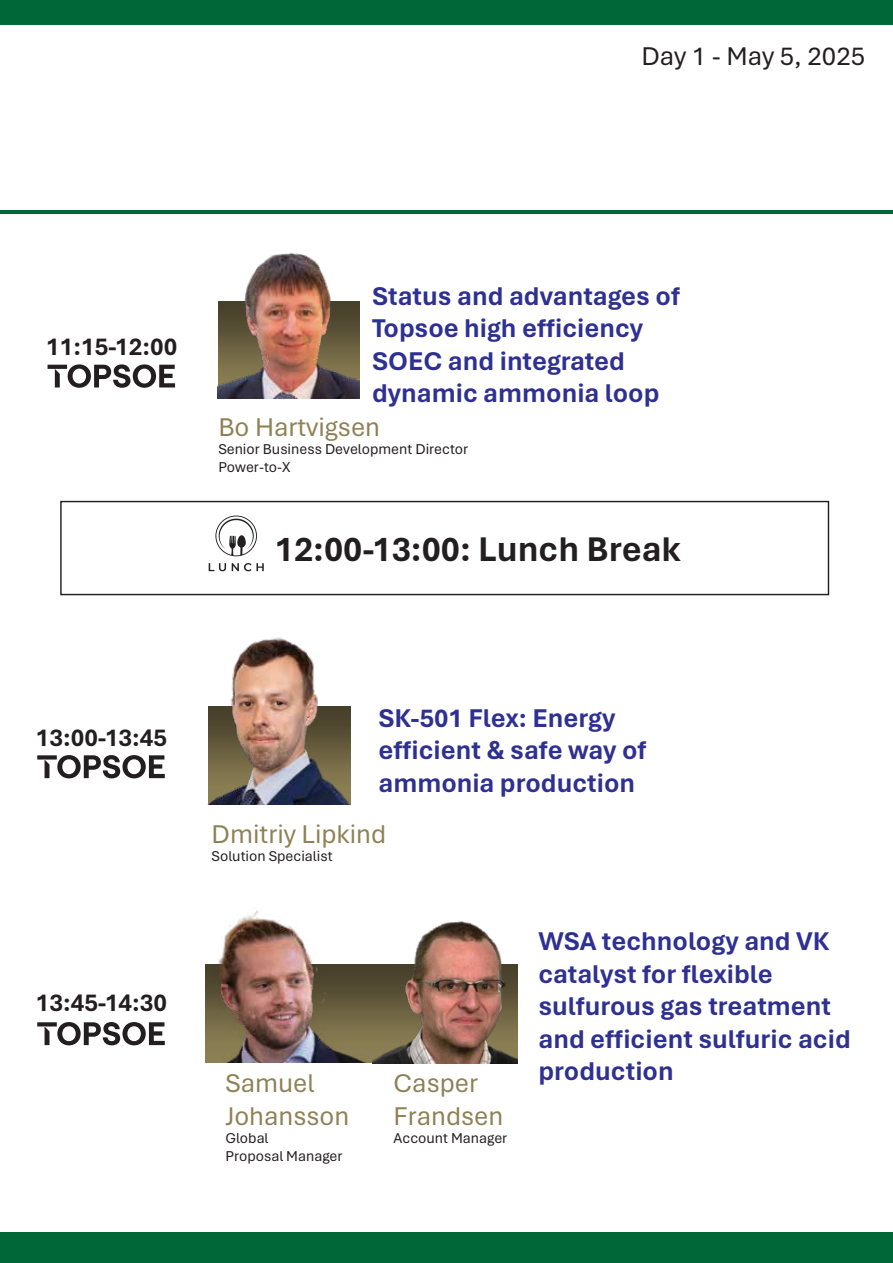
<style>
.page{position:relative;width:893px;height:1263px;background:#fff}
.page>*{position:absolute;margin:0;border:0;box-sizing:border-box;transform-origin:0 0}
.t1{font:700 36px "Aptos";color:#231f20}
.t2{font:700 27px/32.4px "Aptos";color:#2e3092}
.t3{font:27px/32.4px "Aptos";color:#8e8156}
.t4{font:27px "Aptos";color:#231f20}
.t5{font:700 25.5px "Aptos";color:#231f20}
.t6{font:15px/18px "Aptos";color:#231f20}
</style>
<div class="page">
<img style="left:218px;top:253px;width:142px;height:145px">
<img style="left:208px;top:637px;width:143px;height:167px">
<div style="left:0;top:0;width:893px;height:24px;background:#006838"></div>
<div style="left:0;top:1232px;width:893px;height:31px;background:#006838"></div>
<svg style="left:209px;top:563px;width:17px;height:8px"></svg>
<svg style="left:232px;top:563px;width:32px;height:8px"></svg>
<svg style="left:215px;top:515px;width:42px;height:41px"></svg>
<hr style="left:0;top:210px;width:893px;height:3px;background:#006838">
<svg style="left:48px;top:364px;width:127px;height:24px"></svg>
<svg style="left:37px;top:755px;width:128px;height:23px"></svg>
<svg style="left:37px;top:1022px;width:128px;height:23px"></svg>
<img style="left:205px;top:910px;width:163px;height:152px">
<img style="left:372px;top:921px;width:145px;height:142px">
<div style="left:60px;top:501px;width:769px;height:94px;border:1px solid #231f20"></div>
<p class="t4" style="left:641px;top:38px;width:225px">Day 1 - May 5, 2025</p>
<p class="t5" style="left:46px;top:329px;width:133px">11:15-12:00</p>
<p class="t2" style="left:372px;top:279px;width:310px">Status and advantages of<br>Topsoe high efficiency<br>SOEC and integrated dynamic ammonia loop</p>
<p class="t3" style="left:218px;top:410px;width:163px">Bo Hartvigsen</p>
<p class="t6" style="left:218px;top:439px;width:251px">Senior Business Development Director<br>Power-to-X</p>
<h1 class="t1" style="left:275px;top:525px;width:407px">12:00-13:00: Lunch Break</h1>
<p class="t5" style="left:36px;top:720px;width:133px">13:00-13:45</p>
<p class="t5" style="left:36px;top:985px;width:133px">13:45-14:30</p>
<p class="t2" style="left:378px;top:701px;width:270px">SK-501 Flex: Energy efficient &amp; safe way of ammonia production</p>
<p class="t3" style="left:212px;top:816px;width:176px">Dmitriy Lipkind</p>
<p class="t6" style="left:212px;top:846px;width:122px">Solution Specialist</p>
<p class="t3" style="left:225px;top:1066px;width:125px">Samuel<br>Johansson</p>
<p class="t6" style="left:225px;top:1128px;width:119px">Global<br>Proposal Manager</p>
<p class="t3" style="left:394px;top:1066px;width:111px">Casper<br>Frandsen</p>
<p class="t6" style="left:394px;top:1128px;width:115px">Account Manager</p>
<p class="t2" style="left:538px;top:924px;width:314px">WSA technology and VK catalyst for flexible sulfurous gas treatment and efficient sulfuric acid production</p>
</div>
